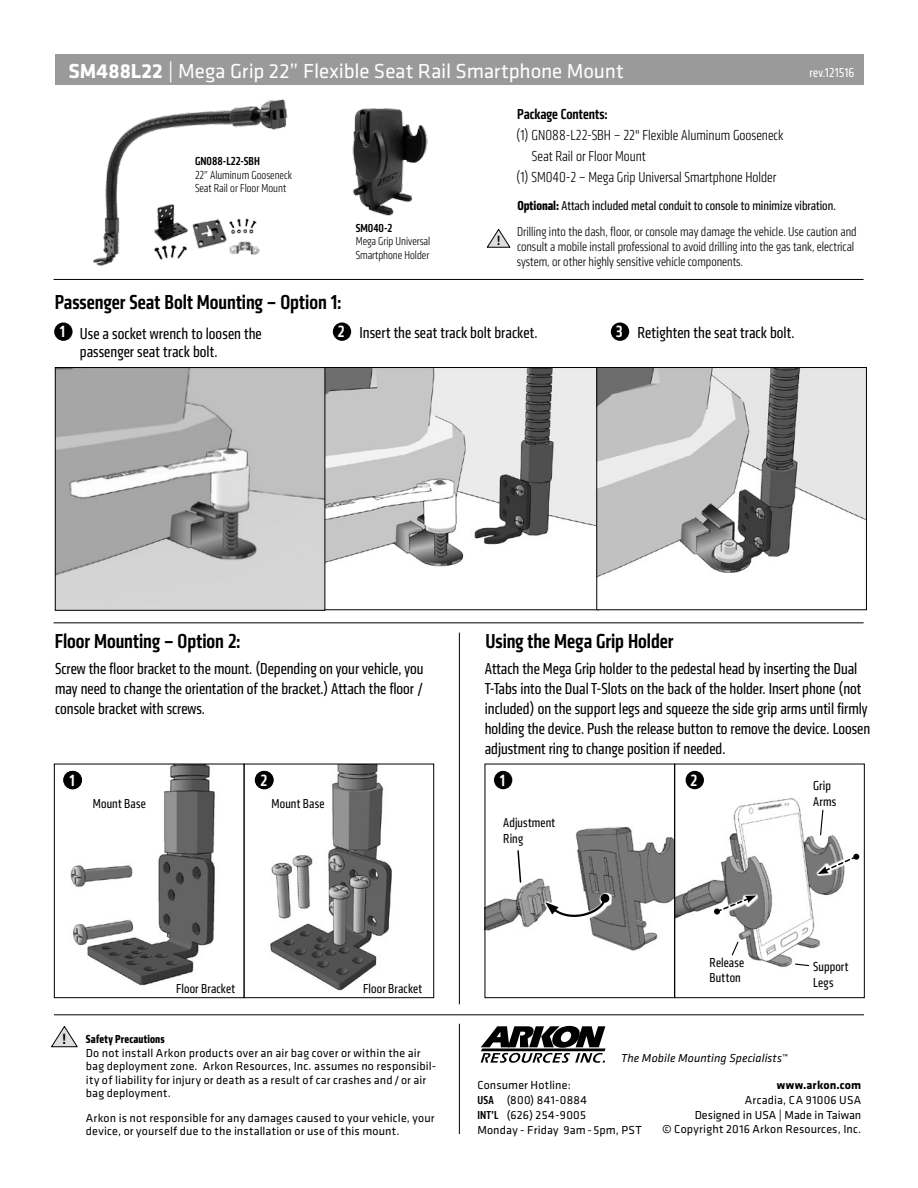
<style>
.page{position:relative;width:918px;height:1188px;background:#fff}
.page>*{position:absolute;margin:0;border:0;box-sizing:border-box;transform-origin:0 0}
.t1{font:500 condensed 21px "Klavika";color:#000}
.t2{font:21px "Klavika";letter-spacing:-.005em;color:#fff}
.t3{font:500 condensed 16.8px "Klavika";color:#fff}
.t4{font:condensed 16.5px/19.8px "Klavika";color:#000}
.t5{font:300 condensed 15px "Klavika";color:#000}
.t6{font:500 condensed 15px "Klavika";color:#000}
.t7{font:500 15px "Klavika";color:#000}
.t8{font:300 condensed 13.5px/15px "Klavika";color:#000}
.t9{font:condensed 13.5px/16.2px "Klavika";letter-spacing:.005em;color:#000}
.t10{font:condensed 13.5px "Klavika";letter-spacing:.01em;color:#fff}
.t11{font:500 13.5px "Klavika";color:#000}
.t12{font:12px/13.5px "Klavika";letter-spacing:.01em;color:#000}
.t13{font:300 condensed 12px/13.5px "Klavika";color:#000}
.t14{font:italic 12px "Klavika";letter-spacing:.005em;color:#000}
.t15{font:500 condensed 12px "Klavika";color:#000}
.t16{font:700 condensed 12px "Klavika";letter-spacing:.02em;color:#000}
.t17{font:700 12px "Klavika";letter-spacing:.01em;color:#000}
.s1{font-weight:700}
.s2{font-weight:500;font-stretch:condensed}
</style>
<div class="page">
<div style="left:55px;top:54px;width:809px;height:31px;background:#9a9a9a"></div>
<hr style="left:459px;top:1024px;width:1px;height:110px;background:#000">
<hr style="left:54px;top:1014px;width:810px;height:1px;background:#000">
<svg style="left:51px;top:1026px;width:27px;height:21px"></svg>
<svg style="left:481px;top:1026px;width:125px;height:36px"></svg>
<img style="left:93px;top:99px;width:195px;height:167px">
<img style="left:353px;top:108px;width:74px;height:107px">
<img style="left:63px;top:766px;width:329px;height:225px">
<div style="left:244px;top:764px;width:190px;height:234px;border:1px solid #000"></div>
<img style="left:677px;top:779px;width:167px;height:189px">
<hr style="left:54px;top:279px;width:810px;height:1px;background:#000">
<hr style="left:54px;top:623px;width:810px;height:1px;background:#000">
<div style="left:333px;top:322px;width:18px;height:19px;background:#000;border-radius:50%"></div>
<div style="left:611px;top:322px;width:18px;height:19px;background:#000;border-radius:50%"></div>
<img style="left:325px;top:369px;width:272px;height:239px">
<img style="left:599px;top:369px;width:266px;height:208px">
<div style="left:597px;top:367px;width:270px;height:243px;border:1px solid #000"></div>
<div style="left:54px;top:322px;width:19px;height:19px;background:#000;border-radius:50%"></div>
<img style="left:57px;top:369px;width:266px;height:239px">
<div style="left:55px;top:367px;width:270px;height:243px;border:1px solid #000"></div>
<div style="left:54px;top:764px;width:190px;height:234px;border:1px solid #000"></div>
<img style="left:487px;top:770px;width:186px;height:181px">
<div style="left:485px;top:764px;width:190px;height:234px;border:1px solid #000"></div>
<hr style="left:459px;top:633px;width:1px;height:371px;background:#000">
<div style="left:91px;top:797px;width:57px;height:14px;background:#fff"></div>
<div style="left:175px;top:981px;width:62px;height:14px;background:#fff"></div>
<div style="left:362px;top:981px;width:62px;height:14px;background:#fff"></div>
<div style="left:270px;top:797px;width:56px;height:14px;background:#fff"></div>
<div style="left:811px;top:779px;width:27px;height:30px;background:#fff"></div>
<div style="left:811px;top:959px;width:40px;height:33px;background:#fff"></div>
<svg style="left:809px;top:806px;width:26px;height:33px"></svg>
<svg style="left:792px;top:960px;width:19px;height:8px"></svg>
<svg style="left:63px;top:771px;width:19px;height:18px"></svg>
<div style="left:64px;top:771px;width:18px;height:18px;background:#000;border-radius:50%"></div>
<div style="left:494px;top:771px;width:18px;height:18px;background:#000;border-radius:50%"></div>
<div style="left:255px;top:771px;width:19px;height:18px;background:#000;border-radius:50%"></div>
<div style="left:686px;top:771px;width:18px;height:18px;background:#000;border-radius:50%"></div>
<svg style="left:487px;top:229px;width:24px;height:19px"></svg>
<div style="left:708px;top:956px;width:38px;height:29px;background:#fff"></div>
<svg style="left:710px;top:938px;width:34px;height:18px"></svg>
<svg style="left:814px;top:851px;width:46px;height:26px"></svg>
<svg style="left:711px;top:893px;width:49px;height:24px"></svg>
<div style="left:501px;top:815px;width:57px;height:33px;background:#fff"></div>
<svg style="left:503px;top:817px;width:109px;height:107px"></svg>
<p class="t2" style="left:68px;top:57px;width:557px"><span class="s1">SM488L22</span> | Mega Grip 22” Flexible Seat Rail Smartphone Mount</p>
<p class="t10" style="left:809px;top:65px;width:46px">rev.121516</p>
<p class="t15" style="left:195px;top:154px;width:66px">GN088-L22-SBH</p>
<p class="t13" style="left:195px;top:168px;width:98px">22” Aluminum Gooseneck<br>Seat Rail or Floor Mount</p>
<p class="t1" style="left:55px;top:289px;width:288px">Passenger Seat Bolt Mounting – Option 1:</p>
<p class="t15" style="left:356px;top:220px;width:38px">SM040-2</p>
<p class="t13" style="left:356px;top:235px;width:76px">Mega Grip Universal<br>Smartphone Holder</p>
<p class="t11" style="left:497px;top:231px;width:5px">!</p>
<p class="t6" style="left:517px;top:105px;width:92px">Package Contents:</p>
<p class="t5" style="left:516px;top:127px;width:269px">(1) GN088-L22-SBH – 22" Flexible Aluminum Gooseneck</p>
<p class="t5" style="left:532px;top:148px;width:116px">Seat Rail or Floor Mount</p>
<p class="t5" style="left:516px;top:169px;width:262px">(1) SM040-2 – Mega Grip Universal Smartphone Holder</p>
<p class="t9" style="left:517px;top:197px;width:320px"><span class="s1">Optional:</span> Attach included metal conduit to console to minimize vibration.</p>
<p class="t8" style="left:517px;top:224px;width:341px">Drilling into the dash, floor, or console may damage the vehicle. Use caution and consult a mobile install professional to avoid drilling into the gas tank, electrical system, or other highly sensitive vehicle components.</p>
<p class="t3" style="left:60px;top:321px;width:7px">1</p>
<p class="t4" style="left:80px;top:324px;width:183px;line-height:18px">Use a socket wrench to loosen the passenger seat track bolt.</p>
<p class="t3" style="left:338px;top:321px;width:8px">2</p>
<p class="t3" style="left:616px;top:321px;width:8px">3</p>
<p class="t4" style="left:360px;top:323px;width:180px">Insert the seat track bolt bracket.</p>
<p class="t4" style="left:638px;top:323px;width:159px">Retighten the seat track bolt.</p>
<p class="t1" style="left:55px;top:628px;width:187px">Floor Mounting – Option 2:</p>
<p class="t1" style="left:485px;top:628px;width:189px">Using the Mega Grip Holder</p>
<p class="t4" style="left:55px;top:659px;width:370px;text-align:justify">Screw the floor bracket to the mount. (Depending on your vehicle, you may need to change the orientation of the bracket.) Attach the floor / console bracket with screws.</p>
<p class="t4" style="left:485px;top:659px;width:378px">Attach the Mega Grip holder to the pedestal head by inserting the Dual<br>T-Tabs into the Dual T-Slots on the back of the holder. Insert phone (not</p>
<p class="t4" style="left:485px;top:699px;width:387px">included) on the support legs and squeeze the side grip arms until firmly holding the device. Push the release button to remove the device. Loosen adjustment ring to change position if needed.</p>
<p class="t3" style="left:69px;top:769px;width:7px">1</p>
<p class="t3" style="left:260px;top:769px;width:8px">2</p>
<p class="t3" style="left:500px;top:769px;width:7px">1</p>
<p class="t3" style="left:691px;top:769px;width:8px">2</p>
<p class="t9" style="left:93px;top:796px;width:54px">Mount Base</p>
<p class="t9" style="left:272px;top:796px;width:54px">Mount Base</p>
<p class="t9" style="left:503px;top:814px;width:54px">Adjustment</p>
<p class="t9" style="left:503px;top:831px;width:21px">Ring</p>
<p class="t9" style="left:176px;top:980px;width:60px">Floor Bracket</p>
<p class="t9" style="left:363px;top:980px;width:60px">Floor Bracket</p>
<p class="t9" style="left:710px;top:955px;width:36px">Release</p>
<p class="t9" style="left:710px;top:970px;width:33px">Button</p>
<p class="t9" style="left:813px;top:778px;width:25px">Grip<br>Arms</p>
<p class="t9" style="left:813px;top:958px;width:37px">Support<br>Legs</p>
<p class="t7" style="left:62px;top:1029px;width:6px">!</p>
<p class="t16" style="left:86px;top:1031px;width:80px">Safety Precautions</p>
<p class="t12" style="left:86px;top:1046px;width:352px">Do not install Arkon products over an air bag cover or within the air bag deployment zone. Arkon Resources, Inc. assumes no responsibil&shy;ity of liability for injury or death as a result of car crashes and/or air bag deployment.</p>
<p class="t12" style="left:86px;top:1110px;width:350px">Arkon is not responsible for any damages caused to your vehicle, your device, or yourself due to the installation or use of this mount.</p>
<p class="t14" style="left:621px;top:1051px;width:168px">The Mobile Mounting Specialists™</p>
<p class="t12" style="left:477px;top:1077px;width:166px;line-height:15px">Consumer Hotline:<br><span class="s2">USA</span> (800) 841-0884<br><span class="s2">INT’L</span> (626) 254-9005<br>Monday - Friday 9am- 5pm, PST</p>
<p class="t17" style="left:777px;top:1076px;width:86px">www.arkon.com</p>
<p class="t12" style="left:662px;top:1092px;width:201px;line-height:14.7px;text-align:right">Arcadia, CA 91006 USA<br>Designed in USA | Made in Taiwan<br>© Copyright 2016 Arkon Resources, Inc.</p>
</div>
